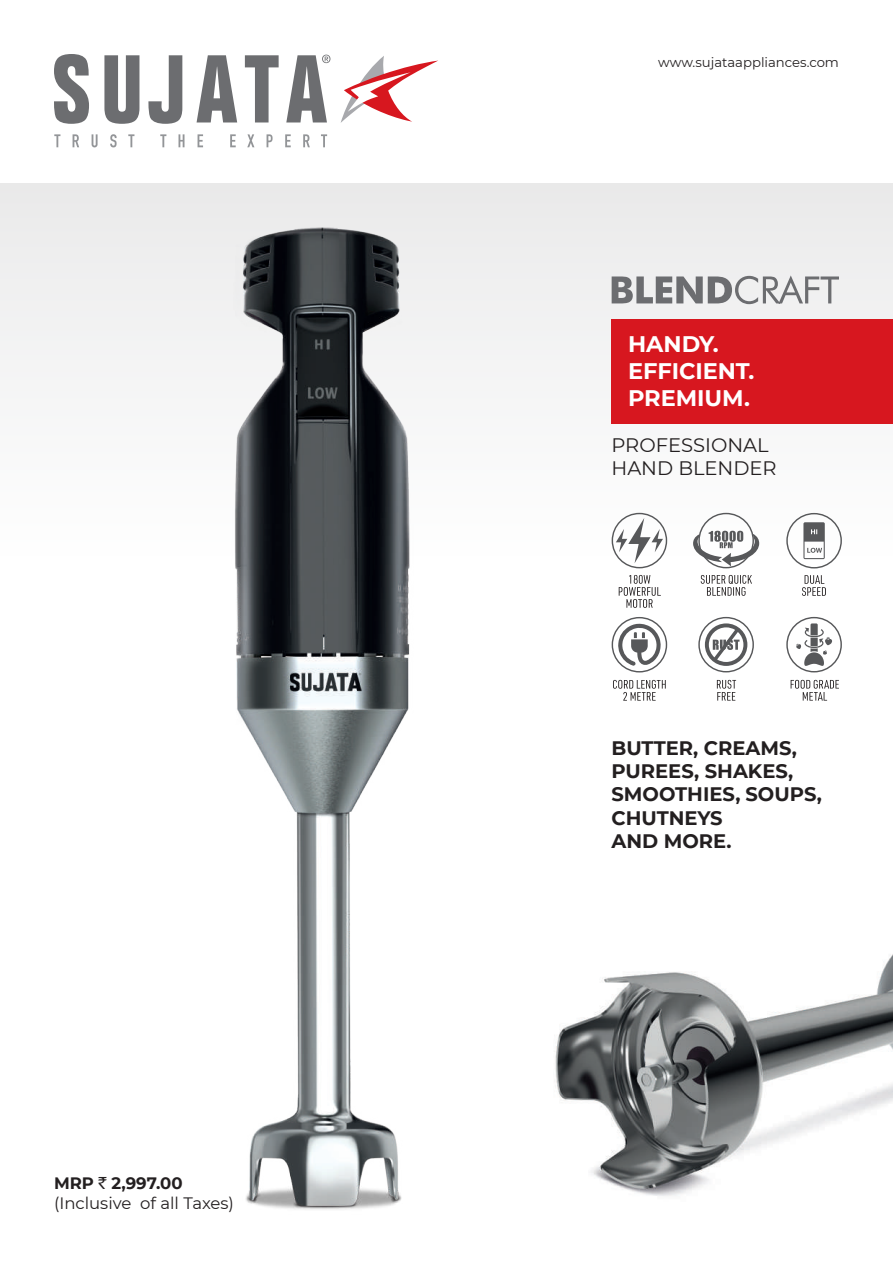
<style>
.page{position:relative;width:893px;height:1263px;background:#fff}
.page>*{position:absolute;margin:0;border:0;box-sizing:border-box;transform-origin:0 0}
.t1{font:700 22.5px/27px "Montserrat";letter-spacing:-.005em;color:#fff}
.t2{font:700 19.5px/23.4px "Montserrat";color:#231f20}
.t3{font:19.5px/23.4px "Montserrat";color:#231f20}
.t4{font:16.5px/19.8px "Montserrat";color:#231f20}
.t5{font:13.2px "Montserrat";color:#231f20}
.s1{font-weight:700}
.s2{font-family:"Rupee Foradian"}
</style>
<div class="page">
<div style="left:1px;top:183px;width:891px;height:376px;background:#f3f3f3"></div>
<svg style="left:341px;top:56px;width:97px;height:67px"></svg>
<svg style="left:54px;top:134px;width:6px;height:13px"></svg>
<svg style="left:73px;top:134px;width:6px;height:13px"></svg>
<svg style="left:92px;top:134px;width:6px;height:13px"></svg>
<svg style="left:110px;top:134px;width:7px;height:13px"></svg>
<svg style="left:128px;top:134px;width:6px;height:13px"></svg>
<svg style="left:160px;top:134px;width:6px;height:13px"></svg>
<svg style="left:178px;top:134px;width:7px;height:13px"></svg>
<svg style="left:198px;top:134px;width:5px;height:13px"></svg>
<svg style="left:230px;top:134px;width:6px;height:13px"></svg>
<svg style="left:247px;top:134px;width:7px;height:13px"></svg>
<svg style="left:267px;top:134px;width:6px;height:13px"></svg>
<svg style="left:285px;top:134px;width:6px;height:13px"></svg>
<svg style="left:303px;top:134px;width:7px;height:13px"></svg>
<svg style="left:321px;top:134px;width:6px;height:13px"></svg>
<svg style="left:54px;top:54px;width:35px;height:70px"></svg>
<svg style="left:104px;top:55px;width:35px;height:69px"></svg>
<svg style="left:148px;top:55px;width:34px;height:69px"></svg>
<svg style="left:197px;top:55px;width:40px;height:67px"></svg>
<svg style="left:245px;top:55px;width:34px;height:67px"></svg>
<svg style="left:286px;top:55px;width:44px;height:67px"></svg>
<div style="left:611px;top:319px;width:282px;height:105px;background:#d7171f"></div>
<svg style="left:612px;top:275px;width:227px;height:29px"></svg>
<svg style="left:803px;top:522px;width:22px;height:37px"></svg>
<div style="left:786px;top:513px;width:56px;height:55px;border:1px solid #57585a;border-radius:50%"></div>
<svg style="left:802px;top:575px;width:24px;height:21px"></svg>
<svg style="left:705px;top:623px;width:42px;height:43px"></svg>
<div style="left:698px;top:617px;width:56px;height:55px;border:1px solid #57585a;border-radius:50%"></div>
<svg style="left:717px;top:680px;width:19px;height:21px"></svg>
<div style="left:612px;top:617px;width:55px;height:55px;border:1px solid #57585a;border-radius:50%"></div>
<svg style="left:618px;top:623px;width:43px;height:43px"></svg>
<svg style="left:613px;top:680px;width:53px;height:21px"></svg>
<div style="left:786px;top:617px;width:56px;height:55px;border:1px solid #57585a;border-radius:50%"></div>
<svg style="left:796px;top:623px;width:37px;height:46px"></svg>
<svg style="left:791px;top:680px;width:48px;height:21px"></svg>
<svg style="left:616px;top:518px;width:47px;height:45px"></svg>
<div style="left:612px;top:513px;width:55px;height:55px;border:1px solid #57585a;border-radius:50%"></div>
<svg style="left:619px;top:575px;width:42px;height:33px"></svg>
<svg style="left:693px;top:531px;width:66px;height:35px"></svg>
<svg style="left:701px;top:575px;width:51px;height:21px"></svg>
<img style="left:554px;top:954px;width:339px;height:242px">
<img style="left:166px;top:227px;width:315px;height:983px">
<p class="t4" style="left:54px;top:1173px;width:182px"><span class="s1">MRP</span> <span class="s2">`</span> <span class="s1">2,997.00 </span>(Inclusive of all Taxes)</p>
<p class="t5" style="left:658px;top:53px;width:182px">www.sujataappliances.com</p>
<p class="t1" style="left:628px;top:329px;width:128px">HANDY.<br>EFFICIENT.<br>PREMIUM.</p>
<p class="t3" style="left:611px;top:432px;width:167px">PROFESSIONAL<br>HAND BLENDER</p>
<p class="t2" style="left:611px;top:735px;width:212px">BUTTER, CREAMS,<br>PUREES, SHAKES,<br>SMOOTHIES, SOUPS,<br>CHUTNEYS<br>AND MORE.</p>
</div>
